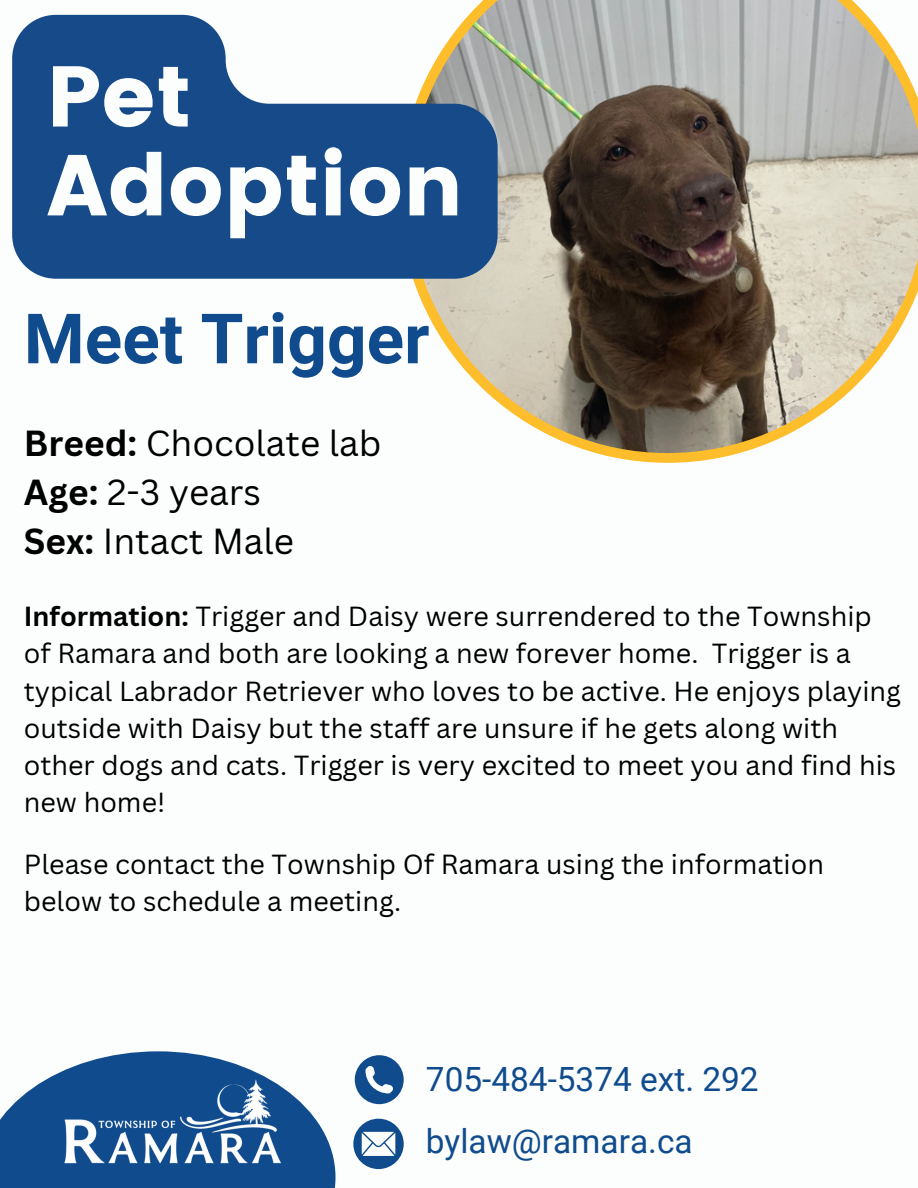
<style>
.page{position:relative;width:918px;height:1188px;background:#fff}
.page>*{position:absolute;margin:0;border:0;box-sizing:border-box;transform-origin:0 0}
.t1{font:85.95px/88.8px "Poppins";color:#fcfefd}
.t2{font:700 69.45px "Roboto";color:#104c8d}
.t3{font:35.25px/49.2px "Canva Sans";color:#000}
.t4{font:33.45px "Roboto";color:#104c8d}
.t5{font:26.85px/37.2px "Canva Sans";color:#000}
.s1{font-weight:700}
</style>
<div class="page">
<svg style="left:413px;top:0;width:505px;height:463px;background:#a69e90"></svg>
<svg style="left:355px;top:1055px;width:49px;height:49px"></svg>
<svg style="left:0;top:1051px;width:336px;height:137px;fill:#104c8d"></svg>
<img style="left:47px;top:1076px;width:256px;height:93px">
<svg style="left:353px;top:1119px;width:51px;height:50px"></svg>
<svg style="left:12px;top:15px;width:486px;height:264px;fill:#164a89"></svg>
<h2 class="t1" style="left:47px;top:52px;width:418px">Pet<br>Adoption</h2>
<p class="t2" style="left:24px;top:299px;width:407px">Meet Trigger</p>
<p class="t3" style="left:24px;top:417px;width:359px"><span class="s1">Breed:</span> Chocolate lab<br><span class="s1">Age:</span> 2-3 years<br><span class="s1">Sex:</span> Intact Male</p>
<p class="t5" style="left:24px;top:597px;width:879px"><span class="s1">Information:</span> Trigger and Daisy were surrendered to the Township of Ramara and both are looking a new forever home. Trigger is a typical Labrador Retriever who loves to be active. He enjoys playing outside with Daisy but the staff are unsure if he gets along with other dogs and cats. Trigger is very excited to meet you and find his new home!</p>
<p class="t5" style="left:24px;top:845px;width:802px">Please contact the Township Of Ramara using the information below to schedule a meeting.</p>
<h3 class="t4" style="left:426px;top:1060px;width:334px">705-484-5374 ext. 292</h3>
<p class="t4" style="left:426px;top:1122px;width:268px">bylaw@ramara.ca</p>
</div>
